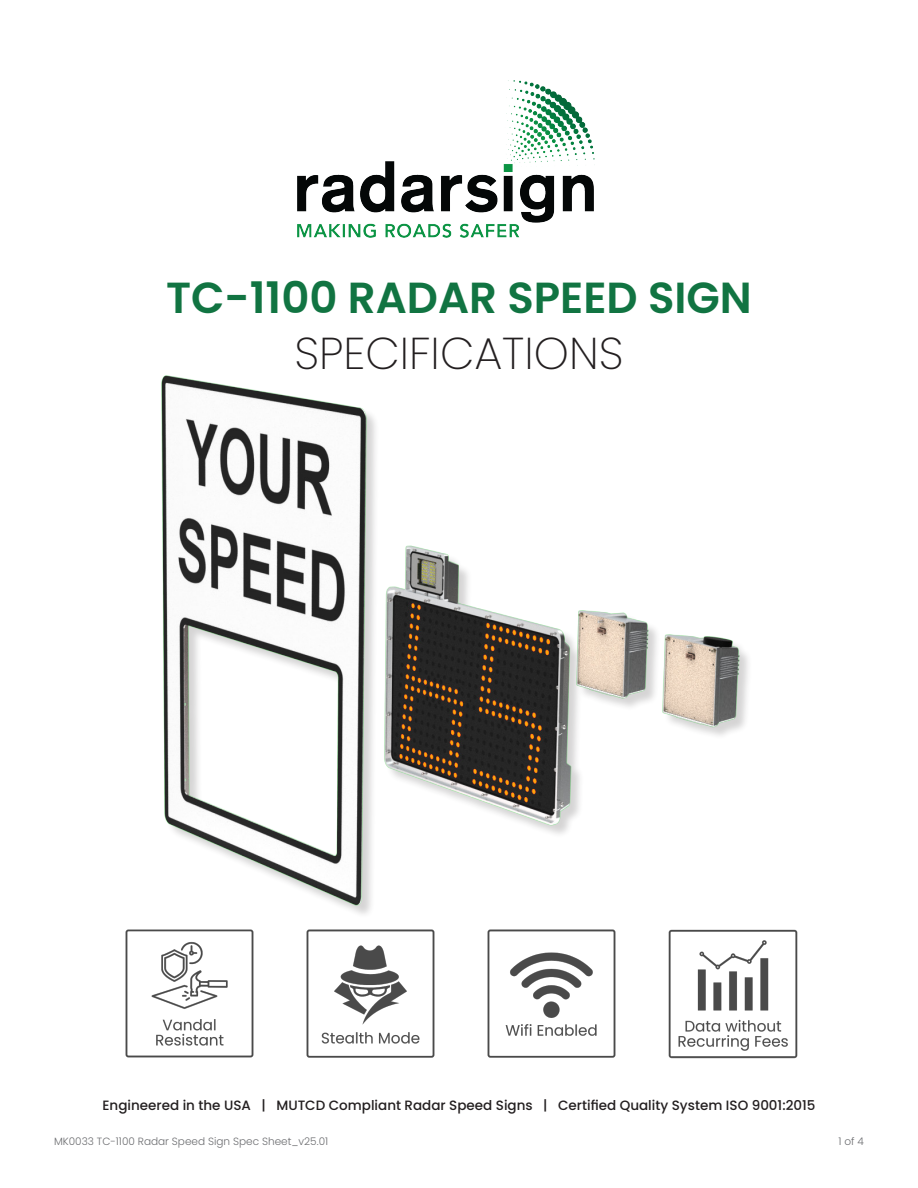
<style>
.page{position:relative;width:918px;height:1188px;background:#fff}
.page>*{position:absolute;margin:0;border:0;box-sizing:border-box;transform-origin:0 0}
.Header_-_Bottom{font:200 44.55px "Poppins";color:#231f20}
.Header_-_Bottom-2{font:600 43.5px "Poppins";color:#117442}
.t1{font:500 13.5px "Poppins";color:#231f20}
.t2{font:300 10.5px "Poppins";color:#6c6d70}
</style>
<div class="page">
<img style="left:297px;top:81px;width:297px;height:156px">
<img style="left:125px;top:929px;width:673px;height:130px">
<img style="left:161px;top:375px;width:587px;height:539px">
<p class="Header_-_Bottom-2" style="left:166px;top:272px;width:587px">TC-1100 RADAR SPEED SIGN</p>
<p class="Header_-_Bottom" style="left:295px;top:328px;width:330px">SPECIFICATIONS</p>
<p class="t1" style="left:103px;top:1097px;width:714px">Engineered in the USA | MUTCD Compliant Radar Speed Signs | Certified Quality System ISO 9001:2015</p>
<p class="t2" style="left:54px;top:1135px;width:276px">MK0033 TC-1100 Radar Speed Sign Spec Sheet_v25.01</p>
<p class="t2" style="left:839px;top:1135px;width:27px">1 of 4</p>
</div>
